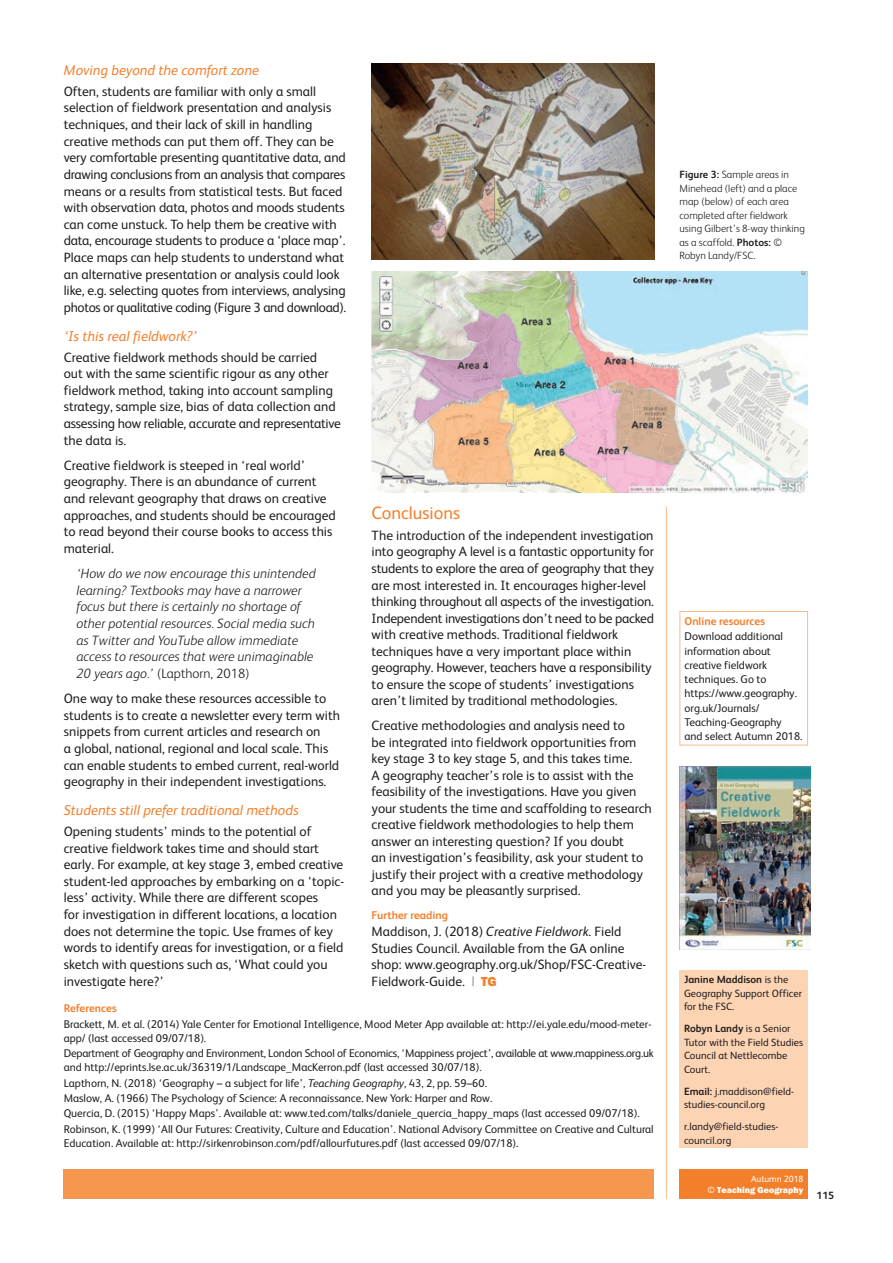
<style>
.page{position:relative;width:893px;height:1263px;background:#fff}
.page>*{position:absolute;margin:0;border:0;box-sizing:border-box;transform-origin:0 0}
.A_Head{font:18px "FS Albert";color:#f47f2a}
.B_Head{font:italic 14.25px "FS Albert";color:#f47f2a}
.Main_Text{font:13.5px/16.6px "FS Albert";color:#231f20}
.t1{font:italic 300 13.5px/16.6px "FS Albert";color:#231f20}
.Reference_Text{font:11.25px/14.2px "FS Albert";color:#231f20}
.Reference_Text-2{font:11.25px/14.2px "FS Albert";letter-spacing:-.02em;color:#231f20}
.Main_Text-2{font:11.25px/14.2px "FS Albert";color:#231f20}
.Reference_Head{font:700 11.25px "FS Albert";color:#f47f2a}
.Bio_Line{font:10.5px/13.5px "FS Albert";color:#231f20}
.t2{font:300 10.5px/13.5px "FS Albert";color:#231f20}
.t3{font:700 10.5px "FS Albert";color:#231f20}
.t4{font:800 9px "Franklin Gothic Itc T";color:#fff}
.t5{font:9px "FS Albert";color:#fff}
.s1{font-style:normal}
.s2{font-style:italic}
.s3{color:#939598}
.s4{font-family:"Franklin Gothic Itc T";font-weight:800;color:#f47f2a}
.s5{font-weight:700}
.s6{font-family:"FS Albert";font-weight:400}
</style>
<div class="page">
<div style="left:679px;top:1169px;width:129px;height:30px;background:#f47f2a"></div>
<hr style="left:666px;top:507px;width:1px;height:692px;background:#faba89">
<img style="left:679px;top:767px;width:131px;height:182px">
<div style="left:679px;top:970px;width:129px;height:178px;background:#fdd4b3"></div>
<div style="left:64px;top:1169px;width:590px;height:30px;background:#f7964f"></div>
<img style="left:372px;top:271px;width:436px;height:221px">
<img style="left:372px;top:64px;width:282px;height:195px">
<div style="left:679px;top:611px;width:129px;height:134px;border:1px solid #faba89"></div>
<p class="B_Head" style="left:64px;top:62px;width:197px">Moving beyond the comfort zone</p>
<p class="Main_Text" style="left:64px;top:83px;width:284px">Often, students are familiar with only a small selection of fieldwork presentation and analysis techniques, and their lack of skill in handling creative methods can put them off. They can be very comfortable presenting quantitative data, and drawing conclusions from an analysis that compares means or a results from statistical tests. But faced with observation data, photos and moods students can come unstuck. To help them be creative with data, encourage students to produce a ‘place map’.<br>Place maps can help students to understand what an alternative presentation or analysis could look like, e.g. selecting quotes from interviews, analysing photos or qualitative coding (Figure 3 and download).</p>
<p class="B_Head" style="left:64px;top:328px;width:135px">‘Is this real fieldwork?’</p>
<p class="Main_Text" style="left:64px;top:348px;width:279px">Creative fieldwork methods should be carried<br>out with the same scientific rigour as any other fieldwork method, taking into account sampling strategy, sample size, bias of data collection and assessing how reliable, accurate and representative the data is.</p>
<p class="Main_Text" style="left:64px;top:457px;width:274px">Creative fieldwork is steeped in ‘real world’ geography. There is an abundance of current and relevant geography that draws on creative approaches, and students should be encouraged to read beyond their course books to access this material.</p>
<p class="t1" style="left:77px;top:565px;width:241px">‘How do we now encourage this unintended learning? Textbooks may have a narrower focus but there is certainly no shortage of other potential resources. Social media such as Twitter and YouTube allow immediate access to resources that were unimaginable 20 years ago.’ <span class="s1">(Lapthorn, 2018)</span></p>
<p class="Main_Text" style="left:64px;top:690px;width:278px">One way to make these resources accessible to students is to create a newsletter every term with snippets from current articles and research on<br>a global, national, regional and local scale. This can enable students to embed current, real-world geography in their independent investigations.</p>
<p class="B_Head" style="left:64px;top:802px;width:236px">Students still prefer traditional methods</p>
<p class="Main_Text" style="left:64px;top:823px;width:282px">Opening students’ minds to the potential of creative fieldwork takes time and should start early. For example, at key stage 3, embed creative student-led approaches by embarking on a ‘topic&shy;less’ activity. While there are different scopes<br>for investigation in different locations, a location does not determine the topic. Use frames of key words to identify areas for investigation, or a field sketch with questions such as, ‘What could you investigate here?’</p>
<p class="A_Head" style="left:372px;top:503px;width:90px">Conclusions</p>
<p class="Main_Text" style="left:372px;top:527px;width:284px">The introduction of the independent investigation into geography A level is a fantastic opportunity for students to explore the area of geography that they are most interested in. It encourages higher-level thinking throughout all aspects of the investigation.<br>Independent investigations don’t need to be packed with creative methods. Traditional fieldwork techniques have a very important place within geography. However, teachers have a responsibility to ensure the scope of students’ investigations aren’t limited by traditional methodologies.</p>
<p class="Main_Text" style="left:372px;top:717px;width:282px">Creative methodologies and analysis need to<br>be integrated into fieldwork opportunities from key stage 3 to key stage 5, and this takes time.<br>A geography teacher’s role is to assist with the feasibility of the investigations. Have you given your students the time and scaffolding to research creative fieldwork methodologies to help them answer an interesting question? If you doubt<br>an investigation’s feasibility, ask your student to justify their project with a creative methodology and you may be pleasantly surprised.</p>
<p class="Reference_Head" style="left:372px;top:908px;width:78px">Further reading</p>
<p class="Main_Text" style="left:372px;top:923px;width:276px">Maddison, J. (2018) <span class="s2">Creative Fieldwork</span>. Field Studies Council. Available from the GA online shop: www.geography.org.uk/Shop/FSC-Creative-Fieldwork-Guide. <span class="s3">|</span> <span class="s4">TG</span></p>
<p class="Reference_Head" style="left:64px;top:1002px;width:54px">References</p>
<p class="Reference_Text" style="left:64px;top:1016px;width:589px">Brackett, M. et al. (2014) Yale Center for Emotional Intelligence, Mood Meter App available at: http://ei.yale.edu/mood-meter&shy;app/ (last accessed 09/07/18).</p>
<p class="Reference_Text-2" style="left:64px;top:1046px;width:592px">Department of Geography and Environment, London School of Economics, ‘Mappiness project’, available at www.mappiness.org.uk and http://eprints.lse.ac.uk/36319/1/Landscape_MacKerron.pdf (last accessed 30/07/18).</p>
<p class="Reference_Text" style="left:64px;top:1075px;width:425px">Lapthorn, N. (2018) ‘Geography – a subject for life’, <span class="s2">Teaching Geography</span>, 43, 2, pp. 59–60.</p>
<p class="Reference_Text" style="left:64px;top:1091px;width:430px">Maslow, A. (1966) The Psychology of Science: A reconnaissance. New York: Harper and Row.</p>
<p class="Reference_Text" style="left:64px;top:1106px;width:577px">Quercia, D. (2015) ‘Happy Maps’. Available at: www.ted.com/talks/daniele_quercia_happy_maps (last accessed 09/07/18).</p>
<p class="Reference_Text" style="left:64px;top:1121px;width:591px">Robinson, K. (1999) ‘All Our Futures: Creativity, Culture and Education’. National Advisory Committee on Creative and Cultural<br>Education. Available at: http://sirkenrobinson.com/pdf/allourfutures.pdf (last accessed 09/07/18).</p>
<p class="t2" style="left:679px;top:168px;width:127px"><span class="s5">Figure 3:</span> Sample areas in<br>Minehead (left) and a place map (below) of each area completed after fieldwork using Gilbert’s 8-way thinking as a scaffold. <span class="s5">Photos:</span> ©<br>Robyn Landy/FSC.</p>
<p class="Reference_Head" style="left:684px;top:615px;width:82px">Online resources</p>
<p class="Main_Text-2" style="left:684px;top:629px;width:120px">Download additional information about creative fieldwork techniques. Go to https://www.geography. org.uk/Journals/<br>Teaching-Geography and select Autumn 2018.</p>
<p class="Bio_Line" style="left:684px;top:973px;width:119px"><span class="s5">Janine Maddison</span> is the<br>Geography Support Officer for the FSC.</p>
<p class="Bio_Line" style="left:684px;top:1022px;width:121px"><span class="s5">Robyn Landy</span> is a Senior<br>Tutor with the Field Studies<br>Council at Nettlecombe<br>Court.</p>
<p class="Bio_Line" style="left:684px;top:1084px;width:112px"><span class="s5">Email:</span> j.maddison@field&shy;studies-council.org</p>
<p class="Bio_Line" style="left:684px;top:1120px;width:96px">r.landy@field-studies&shy;council.org</p>
<p class="t5" style="left:751px;top:1174px;width:54px">Autumn 2018</p>
<p class="t4" style="left:707px;top:1185px;width:97px"><span class="s6">©</span> Teaching Geography</p>
<p class="t3" style="left:816px;top:1189px;width:19px">115</p>
</div>
